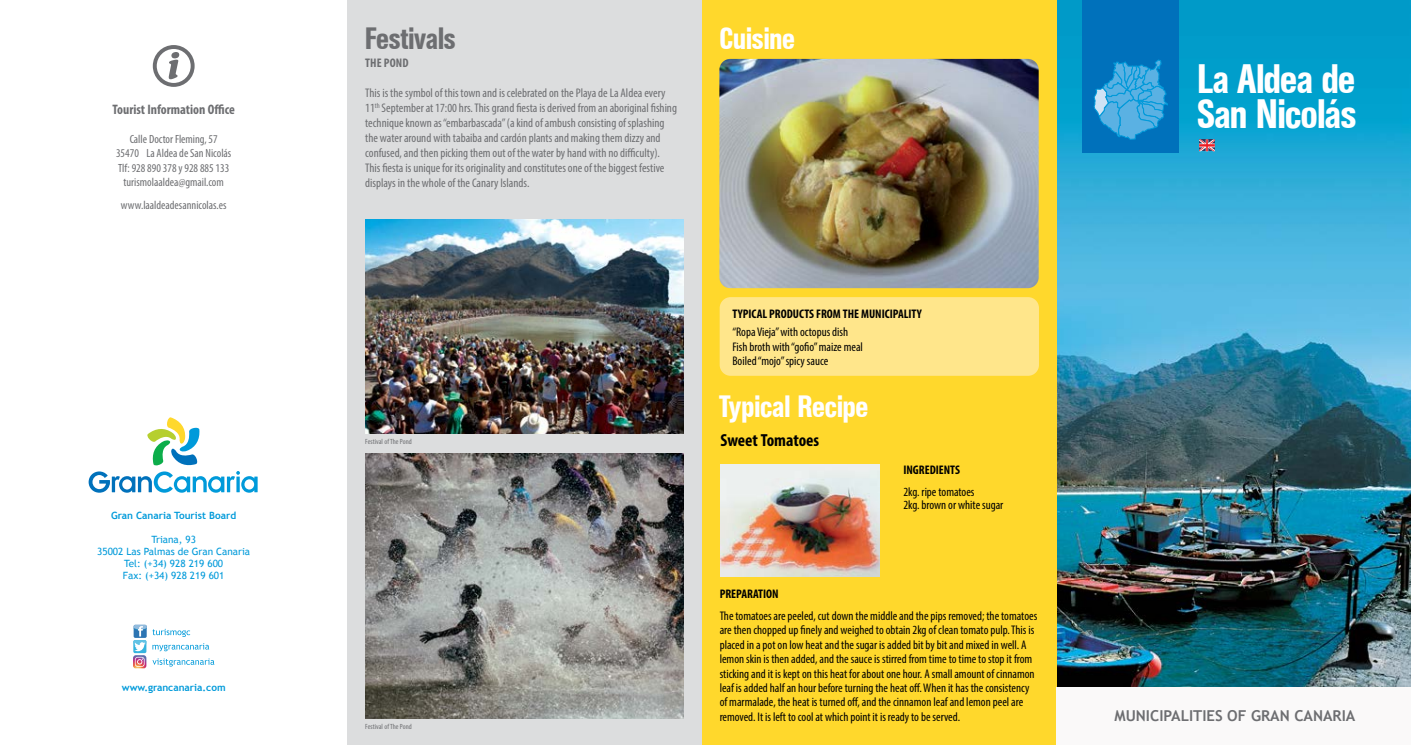
<style>
.page{position:relative;width:1411px;height:745px;background:#fff}
.page>*{position:absolute;margin:0;border:0;box-sizing:border-box;transform-origin:0 0}
.t1{font:40px/35px "Agent Con Med DB Normal";letter-spacing:-.01em;color:#fff}
.t2{font:30px "Agent Con Med DB Normal";color:#fff}
.t3{font:30px "Agent Con Med DB Normal";color:#6d6e71}
.t4{font:700 condensed 17.5px "Myriad Pro";color:#000}
.t5{font:700 15px "Trebuchet MS";color:#6d6e71}
.t6{font:700 condensed 13.75px "Myriad Pro";color:#6d6e71}
.t7{font:condensed 12.5px/14.4px "Myriad Pro";color:#000}
.t8{font:condensed 12.5px/15px "Myriad Pro";color:#6d6e71}
.t9{font:700 condensed 12.5px "Myriad Pro";color:#000}
.t10{font:700 condensed 12.5px "Myriad Pro";letter-spacing:.01em;color:#6d6e71}
.t11{font:condensed 11.88px/14.4px "Myriad Pro";color:#6d6e71;text-align:center}
.t12{font:10px/12px "Trebuchet MS";color:#009ada;text-align:center}
.t13{font:700 10px "Trebuchet MS";color:#009ada}
.t14{font:condensed 7.5px "Myriad Pro";letter-spacing:.01em;color:#6d6e71}
</style>
<div class="page">
<div style="left:347px;top:0;width:354px;height:744px;background:#dcddde"></div>
<img style="left:1056px;top:0;width:354px;height:687px">
<div style="left:1082px;top:0;width:97px;height:152px;background:#0071bb"></div>
<div style="left:702px;top:0;width:354px;height:744px;background:#ffd82c"></div>
<img style="left:719px;top:59px;width:319px;height:229px">
<div style="left:719px;top:297px;width:319px;height:78px;background:#ffe68b;border-radius:11px"></div>
<svg style="left:1093px;top:59px;width:74px;height:81px"></svg>
<div style="left:1056px;top:687px;width:354px;height:57px;background:#faf9f9"></div>
<svg style="left:153px;top:45px;width:42px;height:42px"></svg>
<img style="left:720px;top:464px;width:159px;height:112px">
<svg style="left:1199px;top:139px;width:15px;height:12px"></svg>
<svg style="left:89px;top:417px;width:168px;height:75px"></svg>
<svg style="left:133px;top:624px;width:81px;height:44px"></svg>
<img style="left:365px;top:453px;width:318px;height:265px">
<img style="left:365px;top:220px;width:318px;height:213px">
<p class="t6" style="left:112px;top:101px;width:124px">Tourist Information Office</p>
<p class="t11" style="left:116px;top:131px;width:117px">Calle Doctor Fleming, 57<br>35470 La Aldea de San Nicolás<br>Tlf: 928 890 378 y 928 885 133 turismolaaldea@gmail.com</p>
<p class="t11" style="left:121px;top:197px;width:107px">www.laaldeadesannicolas.es</p>
<p class="t13" style="left:111px;top:509px;width:126px">Gran Canaria Tourist Board</p>
<p class="t12" style="left:97px;top:533px;width:154px">Triana, 93<br>35002 Las Palmas de Gran Canaria<br>Tel: (+34) 928 219 600<br>Fax: (+34) 928 219 601</p>
<p class="t13" style="left:122px;top:681px;width:105px">www.grancanaria.com</p>
<h2 class="t3" style="left:365px;top:21px;width:92px">Festivals</h2>
<p class="t10" style="left:365px;top:55px;width:45px">THE POND</p>
<p class="t8" style="left:365px;top:85px;width:313px">This is the symbol of this town and is celebrated on the Playa de La Aldea every 11<sup>th</sup> September at 17:00 hrs. This grand fiesta is derived from an aboriginal fishing technique known as “embarbascada” (a kind of ambush consisting of splashing the water around with tabaiba and cardón plants and making them dizzy and confused, and then picking them out of the water by hand with no difficulty).<br>This fiesta is unique for its originality and constitutes one of the biggest festive displays in the whole of the Canary Islands.</p>
<h2 class="t2" style="left:719px;top:21px;width:77px">Cuisine</h2>
<p class="t14" style="left:365px;top:436px;width:48px">Festival of The Pond</p>
<p class="t14" style="left:365px;top:721px;width:48px">Festival of The Pond</p>
<p class="t9" style="left:732px;top:306px;width:191px">TYPICAL PRODUCTS FROM THE MUNICIPALITY</p>
<p class="t7" style="left:732px;top:324px;width:132px">“Ropa Vieja” with octopus dish<br>Fish broth with “gofio” maize meal<br>Boiled “mojo” spicy sauce</p>
<h2 class="t2" style="left:719px;top:389px;width:150px">Typical Recipe</h2>
<h3 class="t4" style="left:720px;top:429px;width:100px">Sweet Tomatoes</h3>
<p class="t9" style="left:903px;top:462px;width:58px">INGREDIENTS</p>
<p class="t7" style="left:903px;top:484px;width:101px;line-height:13.8px">2kg. ripe tomatoes<br>2kg. brown or white sugar</p>
<p class="t9" style="left:719px;top:585px;width:60px">PREPARATION</p>
<p class="t7" style="left:719px;top:608px;width:319px">The tomatoes are peeled, cut down the middle and the pips removed; the tomatoes are then chopped up finely and weighed to obtain 2kg of clean tomato pulp. This is placed in a pot on low heat and the sugar is added bit by bit and mixed in well. A lemon skin is then added, and the sauce is stirred from time to time to stop it from sticking and it is kept on this heat for about one hour. A small amount of cinnamon leaf is added half an hour before turning the heat off. When it has the consistency of marmalade, the heat is turned off, and the cinnamon leaf and lemon peel are removed. It is left to cool at which point it is ready to be served.</p>
<h1 class="t1" style="left:1197px;top:62px;width:160px">La Aldea de<br>San Nicolás</h1>
<p class="t5" style="left:1114px;top:706px;width:242px">MUNICIPALITIES OF GRAN CANARIA</p>
</div>
